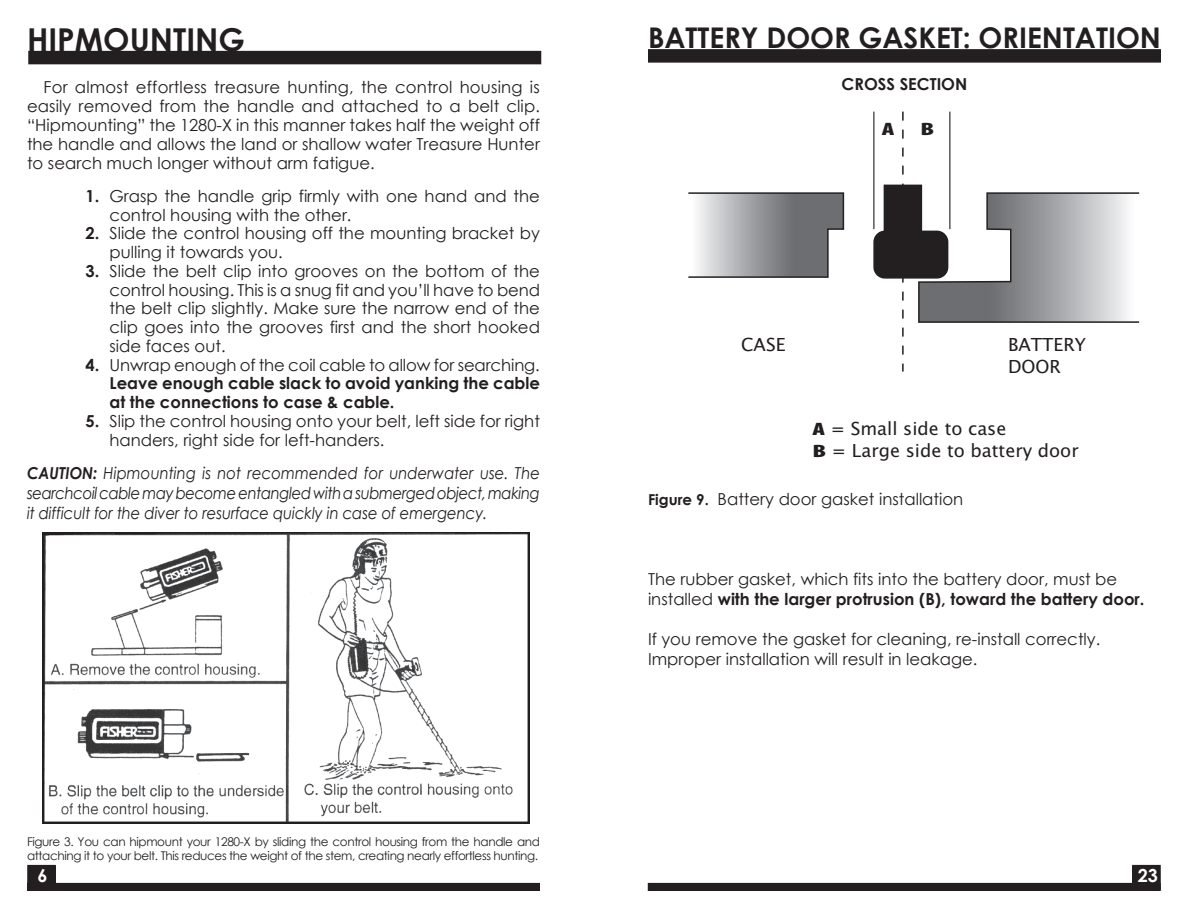
<style>
.page{position:relative;width:1188px;height:918px;background:#fff}
.page>*{position:absolute;margin:0;border:0;box-sizing:border-box;transform-origin:0 0}
.t1{font:700 31.5px "Century Gothic";color:#231f20}
.t2{font:700 28.5px "Century Gothic";color:#231f20}
.t3{font:18px/21.6px "Myriad";color:#231f20}
.t4{font:700 18px "Century Gothic";color:#fff}
.t5{font:900 condensed 18px "Myriad Pro";color:#231f20;scale:1.5 1}
.t6{font:16.5px/18.8px "Century Gothic";color:#231f20}
.t7{font:italic 16.5px/19.8px "Century Gothic";letter-spacing:-.005em;color:#231f20;text-align:justify;scale:.9 1}
.t8{font:700 16.5px/18.8px "Century Gothic";color:#231f20;text-align:justify}
.t9{font:12px/14.4px "Century Gothic";letter-spacing:-.03em;color:#231f20}
.s1{font-weight:700}
.s2{font-weight:400}
.s3{font-family:"Myriad Pro";font-weight:900;font-stretch:condensed}
.s4{font-weight:700;font-size:15px}
</style>
<div class="page">
<div style="left:28px;top:866px;width:27px;height:24px;background:#231f20"></div>
<div style="left:27px;top:865px;width:29px;height:25px;border:2px solid #231f20"></div>
<div style="left:28px;top:884px;width:511px;height:6px;background:#231f20"></div>
<div style="left:27px;top:883px;width:513px;height:8px;border:2px solid #231f20"></div>
<div style="left:1133px;top:866px;width:27px;height:24px;background:#231f20"></div>
<div style="left:1132px;top:865px;width:29px;height:25px;border:2px solid #231f20"></div>
<div style="left:649px;top:884px;width:511px;height:6px;background:#231f20"></div>
<div style="left:648px;top:883px;width:513px;height:8px;border:2px solid #231f20"></div>
<div style="left:29px;top:52px;width:512px;height:12px;background:#231f20"></div>
<div style="left:28px;top:51px;width:513px;height:13px;border:2px solid #231f20"></div>
<img style="left:42px;top:533px;width:488px;height:291px">
<div style="left:649px;top:50px;width:511px;height:12px;background:#231f20"></div>
<div style="left:648px;top:49px;width:513px;height:14px;border:2px solid #231f20"></div>
<svg style="left:688px;top:192px;width:157px;height:86px;background:#9fa0a2"></svg>
<svg style="left:918px;top:192px;width:221px;height:131px"></svg>
<div style="left:874px;top:231px;width:74px;height:47px;background:#231f20;border-radius:11px"></div>
<div style="left:873px;top:231px;width:75px;height:48px;border:2px solid #231f20;border-radius:11px"></div>
<div style="left:884px;top:185px;width:37px;height:80px;background:#231f20"></div>
<svg style="left:902px;top:112px;width:2px;height:260px"></svg>
<hr style="left:873px;top:112px;width:1px;height:117px;background:#231f20">
<hr style="left:949px;top:112px;width:1px;height:117px;background:#231f20">
<h1 class="t1" style="left:27px;top:19px;width:219px">HIPMOUNTING</h1>
<h2 class="t2" style="left:648px;top:20px;width:515px">BATTERY DOOR GASKET: ORIENTATION</h2>
<p class="t8" style="left:842px;top:75px;width:127px">CROSS SECTION</p>
<p class="t6" style="left:27px;top:78px;width:515px;text-align:justify;text-indent:16px">For almost effortless treasure hunting, the control housing is easily removed from the handle and attached to a belt clip. “Hipmounting” the 1280-X in this manner takes half the weight off the handle and allows the land or shallow water Treasure Hunter to search much longer without arm fatigue.</p>
<p class="t6" style="left:110px;top:186px;width:432px;text-indent:-24px"><span class="s1">1.</span> Grasp the handle grip firmly with one hand and the control housing with the other.</p>
<p class="t6" style="left:110px;top:224px;width:432px;text-indent:-24px"><span class="s1">2.</span> Slide the control housing off the mounting bracket by pulling it towards you.</p>
<p class="t6" style="left:110px;top:261px;width:432px;text-align:justify;text-indent:-24px"><span class="s1">3.</span> Slide the belt clip into grooves on the bottom of the control housing. This is a snug fit and you’ll have to bend the belt clip slightly. Make sure the narrow end of the clip goes into the grooves first and the short hooked side faces out.</p>
<p class="t8" style="left:110px;top:355px;width:432px;text-indent:-24px">4. <span class="s2">Unwrap enough of the coil cable to allow for searching.<br></span>Leave enough cable slack to avoid yanking the cable at the connections to case &amp; cable.</p>
<p class="t6" style="left:110px;top:411px;width:432px;text-indent:-24px"><span class="s1">5.</span> Slip the control housing onto your belt, left side for right handers, right side for left-handers.</p>
<p class="t7" style="left:27px;top:463px;width:572px"><span class="s1">CAUTION:</span> Hipmounting is not recommended for underwater use. The searchcoil cable may become entangled with a submerged object, making it difficult for the diver to resurface quickly in case of emergency.</p>
<p class="t5" style="left:882px;top:119px;width:10px">A</p>
<p class="t5" style="left:920px;top:119px;width:11px">B</p>
<p class="t3" style="left:741px;top:334px;width:46px">CASE</p>
<p class="t3" style="left:1008px;top:334px;width:79px">BATTERY<br>DOOR</p>
<p class="t3" style="left:812px;top:418px;width:268px"><span class="s3">A</span> = Small side to case<br><span class="s3">B</span> = Large side to battery door</p>
<p class="t6" style="left:648px;top:489px;width:317px"><span class="s4">Figure 9.</span> Battery door gasket installation</p>
<p class="t9" style="left:27px;top:834px;width:515px">Figure 3. You can hipmount your 1280-X by sliding the control housing from the handle and attaching it to your belt. This reduces the weight of the stem, creating nearly effortless hunting.</p>
<p class="t6" style="left:648px;top:569px;width:498px;line-height:19.8px">The rubber gasket, which fits into the battery door, must be installed <span class="s1">with the larger protrusion (B), toward the battery door.</span></p>
<p class="t6" style="left:648px;top:629px;width:454px;line-height:19.8px">If you remove the gasket for cleaning, re-install correctly.<br>Improper installation will result in leakage.</p>
<p class="t4" style="left:38px;top:864px;width:12px">6</p>
<p class="t4" style="left:1138px;top:864px;width:22px">23</p>
</div>
